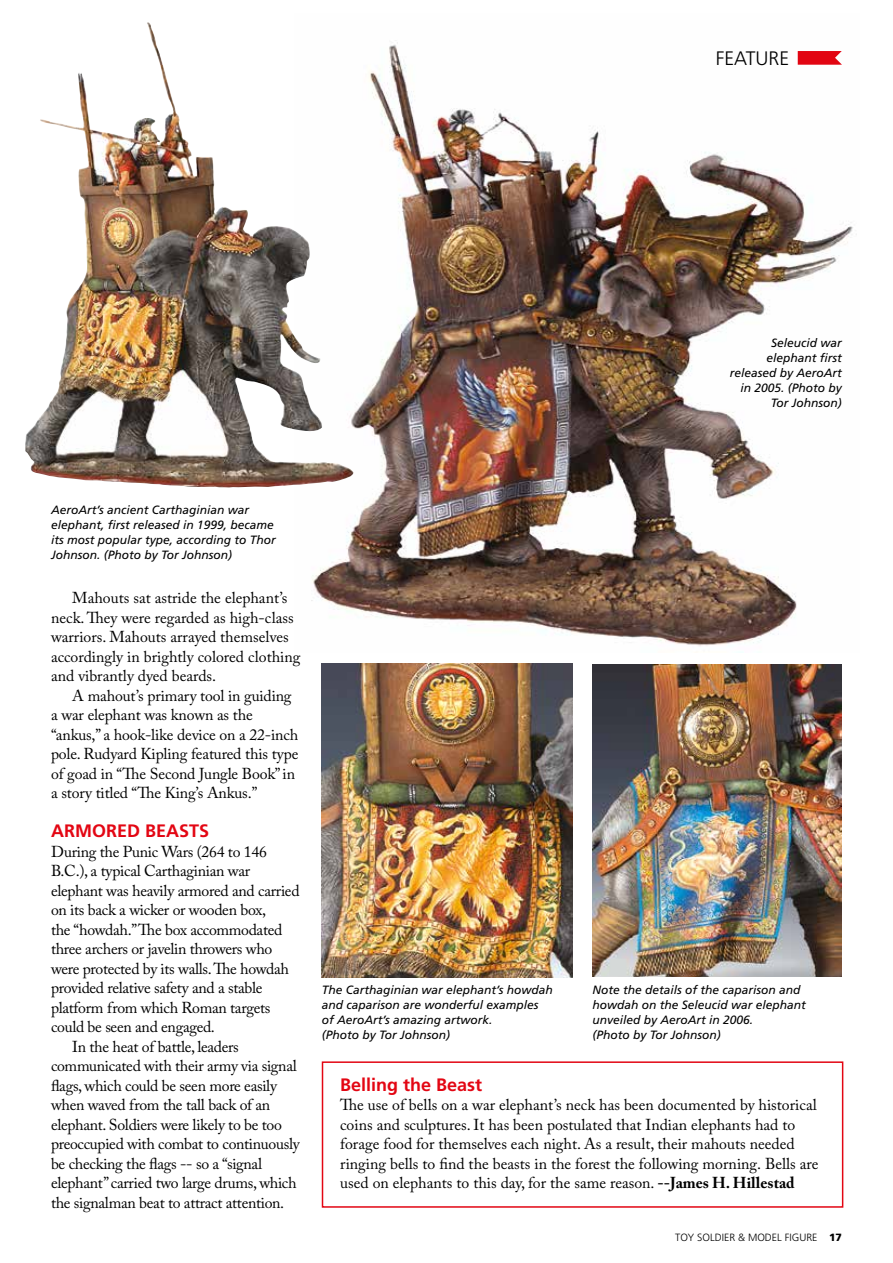
<style>
.page{position:relative;width:893px;height:1263px;background:#fff}
.page>*{position:absolute;margin:0;border:0;box-sizing:border-box;transform-origin:0 0}
.t1{font:300 19.5px "Frutiger";color:#000}
.t2{font:700 18px "Frutiger";color:#e30613}
.t3{font:15.75px/19.5px "Adobe Caslon Pro";letter-spacing:-.01em;color:#000}
.t4{font:italic 12px/15px "Frutiger";color:#000}
.t5{font:300 10.5px "Frutiger";color:#000}
.s1{font-weight:700}
.s2{font-weight:900}
</style>
<div class="page">
<img style="left:592px;top:664px;width:250px;height:312px">
<img style="left:322px;top:663px;width:251px;height:314px">
<div style="left:322px;top:1061px;width:521px;height:147px;border:2px solid #e30613"></div>
<img style="left:295px;top:42px;width:562px;height:604px">
<img style="left:25px;top:23px;width:239px;height:465px">
<p class="t1" style="left:716px;top:47px;width:75px">FEATURE</p>
<p class="t4" style="left:730px;top:335px;width:114px;text-align:right">Seleucid war elephant first released by AeroArt in 2005. (Photo by<br>Tor Johnson)</p>
<p class="t4" style="left:51px;top:502px;width:226px">AeroArt’s ancient Carthaginian war elephant, first released in 1999, became its most popular type, according to Thor Johnson. (Photo by Tor Johnson)</p>
<p class="t3" style="left:51px;top:588px;width:251px;text-indent:21px">Mahouts sat astride the elephant’s neck. They were regarded as high-class warriors. Mahouts arrayed themselves accordingly in brightly colored clothing and vibrantly dyed beards.</p>
<p class="t3" style="left:51px;top:685px;width:249px;text-indent:21px">A mahout’s primary tool in guiding a war elephant was known as the “ankus,” a hook-like device on a 22-inch pole. Rudyard Kipling featured this type of goad in “The Second Jungle Book” in a story titled “The King’s Ankus.”</p>
<p class="t2" style="left:51px;top:820px;width:160px">ARMORED BEASTS</p>
<p class="t3" style="left:51px;top:841px;width:217px">During the Punic Wars (264 to 146</p>
<p class="t3" style="left:51px;top:861px;width:201px">B.C.), a typical Carthaginian war</p>
<p class="t3" style="left:51px;top:880px;width:250px">elephant was heavily armored and carried</p>
<p class="t3" style="left:51px;top:900px;width:216px">on its back a wicker or wooden box,</p>
<p class="t3" style="left:51px;top:919px;width:233px">the “howdah.” The box accommodated</p>
<p class="t3" style="left:51px;top:939px;width:223px">three archers or javelin throwers who</p>
<p class="t3" style="left:51px;top:958px;width:240px">were protected by its walls. The howdah</p>
<p class="t3" style="left:51px;top:978px;width:213px">provided relative safety and a stable</p>
<p class="t3" style="left:51px;top:997px;width:221px">platform from which Roman targets</p>
<p class="t3" style="left:51px;top:1017px;width:165px">could be seen and engaged.</p>
<p class="t3" style="left:72px;top:1036px;width:168px">In the heat of battle, leaders</p>
<p class="t3" style="left:51px;top:1056px;width:247px">communicated with their army via signal</p>
<p class="t3" style="left:51px;top:1075px;width:228px">flags, which could be seen more easily</p>
<p class="t3" style="left:51px;top:1095px;width:221px">when waved from the tall back of an</p>
<p class="t3" style="left:51px;top:1114px;width:232px">elephant. Soldiers were likely to be too</p>
<p class="t3" style="left:51px;top:1134px;width:250px">preoccupied with combat to continuously</p>
<p class="t3" style="left:51px;top:1153px;width:213px">be checking the flags -- so a “signal</p>
<p class="t3" style="left:51px;top:1173px;width:247px">elephant” carried two large drums, which</p>
<p class="t3" style="left:51px;top:1192px;width:235px">the signalman beat to attract attention.</p>
<p class="t4" style="left:322px;top:982px;width:233px">The Carthaginian war elephant’s howdah and caparison are wonderful examples of AeroArt’s amazing artwork.<br>(Photo by Tor Johnson)</p>
<p class="t4" style="left:592px;top:982px;width:215px">Note the details of the caparison and howdah on the Seleucid war elephant unveiled by AeroArt in 2006.<br>(Photo by Tor Johnson)</p>
<p class="t2" style="left:340px;top:1074px;width:144px">Belling the Beast</p>
<p class="t3" style="left:340px;top:1095px;width:480px">The use of bells on a war elephant’s neck has been documented by historical coins and sculptures. It has been postulated that Indian elephants had to forage food for themselves each night. As a result, their mahouts needed ringing bells to find the beasts in the forest the following morning. Bells are used on elephants to this day, for the same reason. <span class="s1">--James H. Hillestad</span></p>
<p class="t5" style="left:675px;top:1232px;width:168px">TOY SOLDIER &amp; MODEL FIGURE <span class="s2">17</span></p>
</div>
